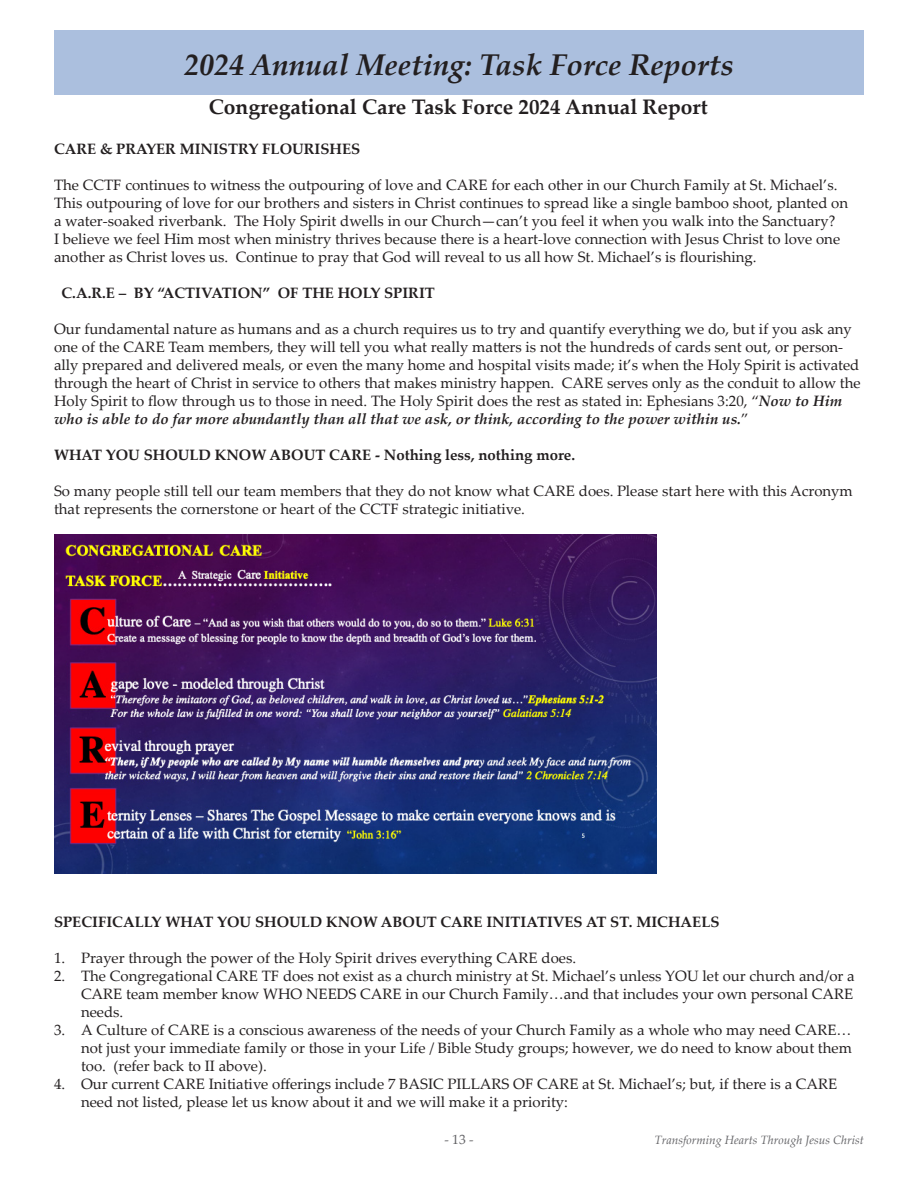
<style>
.page{position:relative;width:918px;height:1188px;background:#fff}
.page>*{position:absolute;margin:0;border:0;box-sizing:border-box;transform-origin:0 0}
.t1{font:italic 700 30px "Palatino Linotype";color:#231f20}
.t2{font:700 21px "Palatino Linotype";color:#231f20}
.t3{font:15px/18px "Palatino Linotype";color:#231f20}
.t4{font:700 15px "Palatino Linotype";color:#231f20}
.t5{font:13.5px "Palatino Linotype";color:#636366}
.t6{font:italic 12px "Palatino Linotype";color:#636366}
.s1{font-weight:700;font-style:italic}
</style>
<div class="page">
<div style="left:54px;top:30px;width:810px;height:64px;background:#abbfde"></div>
<img style="left:54px;top:535px;width:603px;height:338px">
<p class="t1" style="left:184px;top:44px;width:551px">2024 Annual Meeting: Task Force Reports</p>
<p class="t2" style="left:209px;top:92px;width:501px">Congregational Care Task Force 2024 Annual Report</p>
<p class="t4" style="left:54px;top:138px;width:308px">CARE &amp; PRAYER MINISTRY FLOURISHES</p>
<p class="t3" style="left:54px;top:175px;width:796px">The CCTF continues to witness the outpouring of love and CARE for each other in our Church Family at St. Michael’s.<br>This outpouring of love for our brothers and sisters in Christ continues to spread like a single bamboo shoot, planted on a water-soaked riverbank. The Holy Spirit dwells in our Church—can’t you feel it when you walk into the Sanctuary?<br>I believe we feel Him most when ministry thrives because there is a heart-love connection with Jesus Christ to love one another as Christ loves us. Continue to pray that God will reveal to us all how St. Michael’s is flourishing.</p>
<p class="t4" style="left:62px;top:282px;width:375px">C.A.R.E – BY “ACTIVATION” OF THE HOLY SPIRIT</p>
<p class="t3" style="left:54px;top:319px;width:808px">Our fundamental nature as humans and as a church requires us to try and quantify everything we do, but if you ask any one of the CARE Team members, they will tell you what really matters is not the hundreds of cards sent out, or person&shy;ally prepared and delivered meals, or even the many home and hospital visits made; it’s when the Holy Spirit is activated through the heart of Christ in service to others that makes ministry happen. CARE serves only as the conduit to allow the Holy Spirit to flow through us to those in need. The Holy Spirit does the rest as stated in: Ephesians 3:20, “<span class="s1">Now to Him who is able to do far more abundantly than all that we ask, or think, according to the power within us.</span>”</p>
<p class="t4" style="left:54px;top:444px;width:523px">WHAT YOU SHOULD KNOW ABOUT CARE - Nothing less, nothing more.</p>
<p class="t3" style="left:54px;top:481px;width:800px">So many people still tell our team members that they do not know what CARE does. Please start here with this Acronym that represents the cornerstone or heart of the CCTF strategic initiative.</p>
<p class="t4" style="left:54px;top:911px;width:667px">SPECIFICALLY WHAT YOU SHOULD KNOW ABOUT CARE INITIATIVES AT ST. MICHAELS</p>
<p class="t3" style="left:54px;top:948px;width:524px">1. Prayer through the power of the Holy Spirit drives everything CARE does.</p>
<p class="t3" style="left:81px;top:966px;width:775px;text-align:justify;text-indent:-27px">2. The Congregational CARE TF does not exist as a church ministry at St. Michael’s unless YOU let our church and/or a CARE team member know WHO NEEDS CARE in our Church Family…and that includes your own personal CARE needs.</p>
<p class="t3" style="left:81px;top:1020px;width:773px;text-align:justify;text-indent:-27px">3. A Culture of CARE is a conscious awareness of the needs of your Church Family as a whole who may need CARE… not just your immediate family or those in your Life / Bible Study groups; however, we do need to know about them too. (refer back to II above).</p>
<p class="t3" style="left:81px;top:1074px;width:758px;text-indent:-27px">4. Our current CARE Initiative offerings include 7 BASIC PILLARS OF CARE at St. Michael’s; but, if there is a CARE need not listed, please let us know about it and we will make it a priority:</p>
<p class="t5" style="left:444px;top:1130px;width:31px">- 13 -</p>
<p class="t6" style="left:655px;top:1131px;width:211px">Transforming Hearts Through Jesus Christ</p>
</div>
